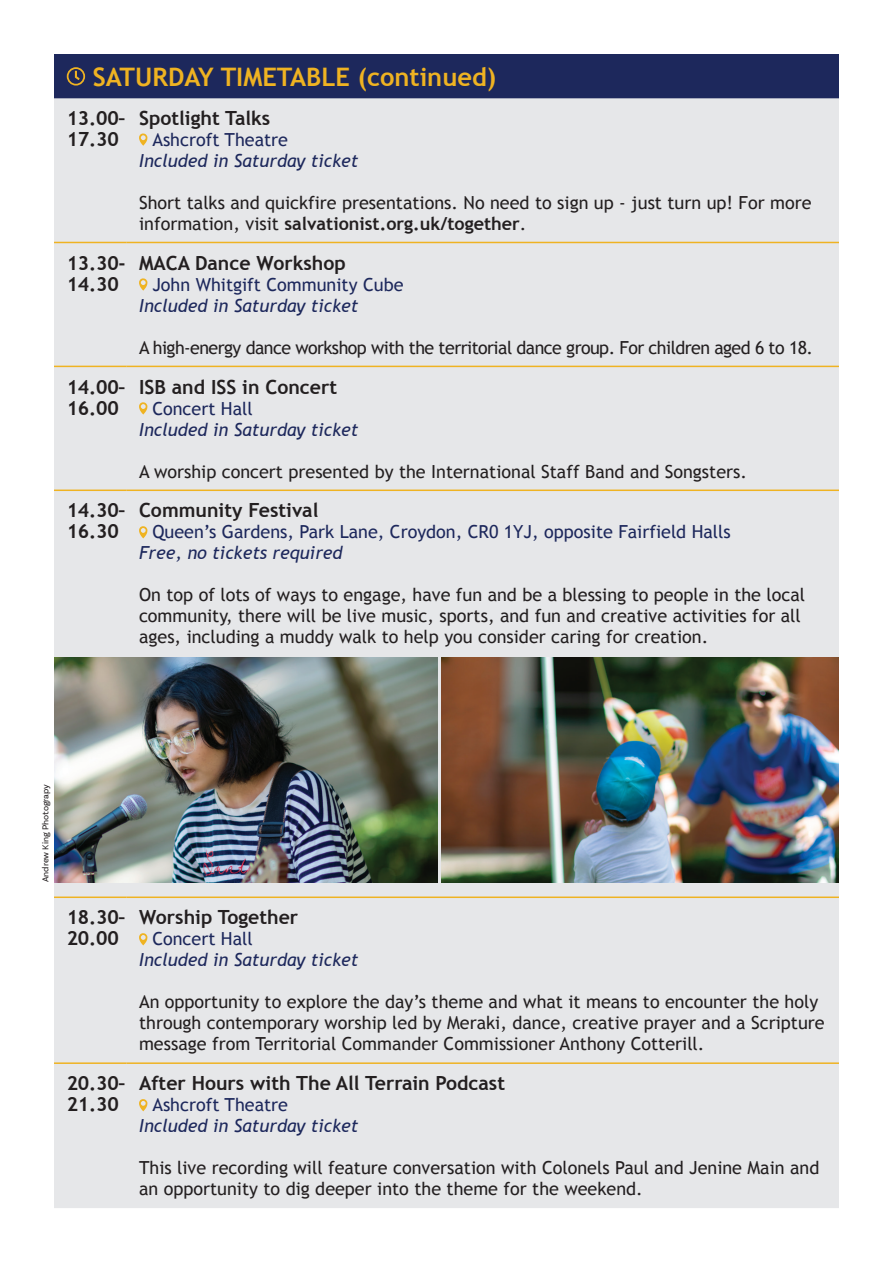
<style>
.page{position:relative;width:893px;height:1263px;background:#fff}
.page>*{position:absolute;margin:0;border:0;box-sizing:border-box;transform-origin:0 0}
.t1{font:700 25.5px "Trebuchet MS";color:#efb322}
.t2{font:700 19.5px/21px "Trebuchet MS";color:#231f20}
.t3{font:18px/21px "Trebuchet MS";color:#231f20}
.t4{font:italic 18px "Trebuchet MS";color:#1d285c}
.t5{font:18px "Trebuchet MS";color:#1d285c}
.t6{font:18px "Trebuchet MS";letter-spacing:-.03em;color:#231f20}
.t7{font:9px "Basic Sans";color:#231f20}
.s1{font-weight:700}
</style>
<div class="page">
<div style="left:54px;top:54px;width:785px;height:44px;background:#1d285c"></div>
<div style="left:54px;top:98px;width:785px;height:1110px;background:#e6e7e9"></div>
<hr style="left:54px;top:489px;width:72px;height:2px;background:#efb322">
<hr style="left:126px;top:489px;width:713px;height:2px;background:#efb322">
<hr style="left:54px;top:896px;width:72px;height:2px;background:#efb322">
<hr style="left:126px;top:896px;width:713px;height:2px;background:#efb322">
<hr style="left:54px;top:1062px;width:72px;height:2px;background:#efb322">
<hr style="left:126px;top:1062px;width:713px;height:2px;background:#efb322">
<hr style="left:54px;top:242px;width:72px;height:1px;background:#efb322">
<hr style="left:126px;top:242px;width:713px;height:1px;background:#efb322">
<hr style="left:54px;top:366px;width:72px;height:1px;background:#efb322">
<hr style="left:126px;top:366px;width:713px;height:1px;background:#efb322">
<svg style="left:67px;top:67px;width:18px;height:19px"></svg>
<svg style="left:139px;top:133px;width:8px;height:13px"></svg>
<svg style="left:139px;top:278px;width:8px;height:13px"></svg>
<svg style="left:139px;top:402px;width:8px;height:12px"></svg>
<svg style="left:139px;top:526px;width:8px;height:12px"></svg>
<svg style="left:139px;top:933px;width:8px;height:12px"></svg>
<svg style="left:139px;top:1099px;width:8px;height:12px"></svg>
<img style="left:54px;top:657px;width:383px;height:225px">
<img style="left:442px;top:657px;width:397px;height:225px">
<p class="t1" style="left:93px;top:61px;width:405px">SATURDAY TIMETABLE (continued)</p>
<p class="t2" style="left:67px;top:107px;width:61px">13.00–<br>17.30</p>
<p class="t2" style="left:139px;top:107px;width:133px">Spotlight Talks</p>
<p class="t5" style="left:152px;top:129px;width:137px">Ashcroft Theatre</p>
<p class="t4" style="left:139px;top:150px;width:221px">Included in Saturday ticket</p>
<p class="t3" style="left:139px;top:192px;width:674px">Short talks and quickfire presentations. No need to sign up - just turn up! For more information, visit <span class="s1">salvationist.org.uk/together</span>.</p>
<p class="t2" style="left:67px;top:252px;width:61px">13.30-<br>14.30</p>
<p class="t2" style="left:139px;top:252px;width:208px">MACA Dance Workshop</p>
<p class="t5" style="left:152px;top:274px;width:253px">John Whitgift Community Cube</p>
<p class="t4" style="left:139px;top:295px;width:221px">Included in Saturday ticket</p>
<p class="t6" style="left:139px;top:337px;width:676px">A high-energy dance workshop with the territorial dance group. For children aged 6 to 18.</p>
<p class="t2" style="left:67px;top:376px;width:61px">14.00–<br>16.00</p>
<p class="t2" style="left:139px;top:376px;width:200px">ISB and ISS in Concert</p>
<p class="t5" style="left:152px;top:398px;width:102px">Concert Hall</p>
<p class="t4" style="left:139px;top:418px;width:221px">Included in Saturday ticket</p>
<p class="t3" style="left:139px;top:461px;width:610px">A worship concert presented by the International Staff Band and Songsters.</p>
<p class="t2" style="left:67px;top:500px;width:61px">14.30–<br>16.30</p>
<p class="t2" style="left:139px;top:500px;width:181px">Community Festival</p>
<p class="t5" style="left:152px;top:521px;width:580px">Queen’s Gardens, Park Lane, Croydon, CR0 1YJ, opposite Fairfield Halls</p>
<p class="t4" style="left:139px;top:542px;width:205px">Free, no tickets required</p>
<p class="t3" style="left:139px;top:585px;width:668px">On top of lots of ways to engage, have fun and be a blessing to people in the local community, there will be live music, sports, and fun and creative activities for all ages, including a muddy walk to help you consider caring for creation.</p>
<p class="t7" style="left:40px;top:882px;width:100px;rotate:-90deg">Andrew King Photograpy</p>
<p class="t2" style="left:67px;top:907px;width:61px">18.30–<br>20.00</p>
<p class="t2" style="left:139px;top:907px;width:161px">Worship Together</p>
<p class="t5" style="left:152px;top:928px;width:102px">Concert Hall</p>
<p class="t4" style="left:139px;top:949px;width:221px">Included in Saturday ticket</p>
<p class="t3" style="left:139px;top:992px;width:687px">An opportunity to explore the day’s theme and what it means to encounter the holy through contemporary worship led by Meraki, dance, creative prayer and a Scripture message from Territorial Commander Commissioner Anthony Cotterill.</p>
<p class="t2" style="left:67px;top:1073px;width:61px">20.30–<br>21.30</p>
<p class="t2" style="left:139px;top:1073px;width:367px">After Hours with The All Terrain Podcast</p>
<p class="t5" style="left:152px;top:1094px;width:137px">Ashcroft Theatre</p>
<p class="t4" style="left:139px;top:1115px;width:221px">Included in Saturday ticket</p>
<p class="t3" style="left:139px;top:1158px;width:682px">This live recording will feature conversation with Colonels Paul and Jenine Main and an opportunity to dig deeper into the theme for the weekend.</p>
</div>
